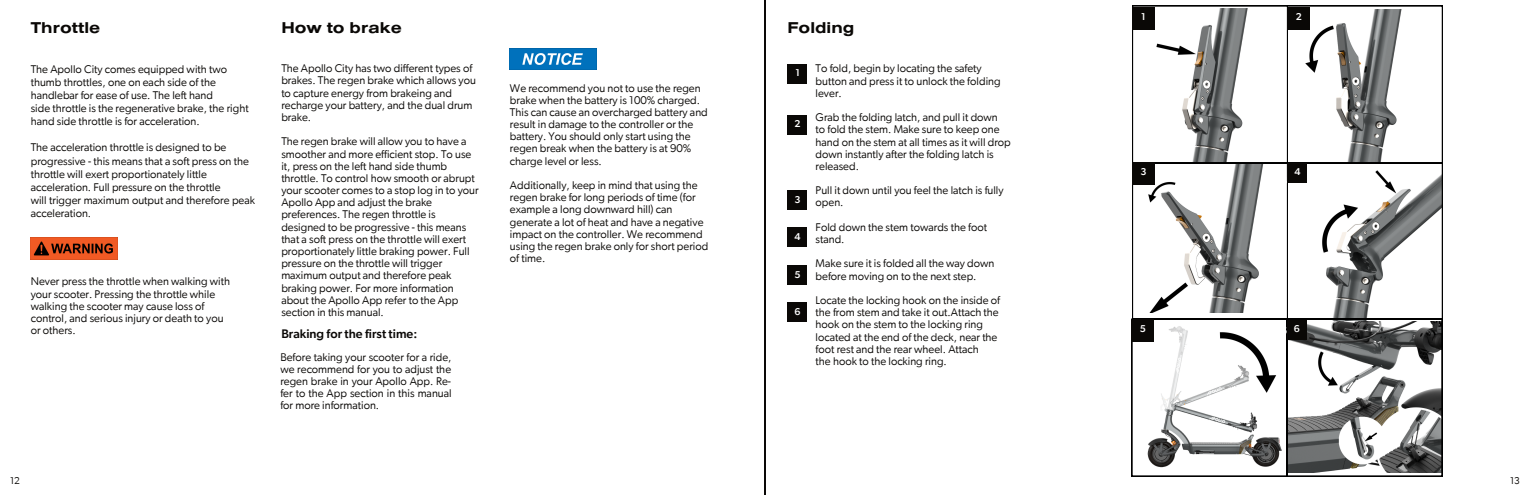
<style>
.page{position:relative;width:1530px;height:495px;background:#fff}
.page>*{position:absolute;margin:0;border:0;box-sizing:border-box;transform-origin:0 0}
.t1{font:700 16.25px "Nimbus San Ext";color:#0a0806}
.t2{font:500 12.5px "Gibson";color:#0a0806}
.t3{font:11.25px/12.2px "Gibson";color:#0a0806}
.t4{font:500 10px "Gibson";color:#fff}
.t5{font:10px "Gibson";color:#0a0806}
</style>
<div class="page">
<hr style="left:765px;top:0;width:1px;height:495px;background:#0a0806">
<svg style="left:1132px;top:6px;width:311px;height:470px"></svg>
<div style="left:1287px;top:163px;width:20px;height:20px;background:#0a0806"></div>
<div style="left:1287px;top:320px;width:20px;height:20px;background:#0a0806"></div>
<div style="left:1132px;top:162px;width:23px;height:22px;background:#0a0806"></div>
<div style="left:1132px;top:319px;width:22px;height:22px;background:#0a0806"></div>
<div style="left:1132px;top:7px;width:23px;height:22px;background:#0a0806"></div>
<div style="left:1288px;top:7px;width:22px;height:22px;background:#0a0806"></div>
<div style="left:788px;top:64px;width:20px;height:20px;background:#0a0806"></div>
<div style="left:788px;top:115px;width:20px;height:20px;background:#0a0806"></div>
<div style="left:788px;top:190px;width:20px;height:20px;background:#0a0806"></div>
<div style="left:788px;top:227px;width:20px;height:20px;background:#0a0806"></div>
<div style="left:788px;top:265px;width:20px;height:20px;background:#0a0806"></div>
<div style="left:788px;top:302px;width:20px;height:20px;background:#0a0806"></div>
<img style="left:510px;top:48px;width:86px;height:22px">
<img style="left:31px;top:238px;width:86px;height:22px">
<h1 class="t1" style="left:31px;top:22px;width:71px">Throttle</h1>
<h1 class="t1" style="left:281px;top:22px;width:122px">How to brake</h1>
<h1 class="t1" style="left:788px;top:22px;width:68px">Folding</h1>
<p class="t3" style="left:31px;top:63px;width:219px;line-height:13.1px">The Apollo City comes equipped with two thumb throttles, one on each side of the handlebar for ease of use. The left hand<br>side throttle is the regenerative brake, the right hand side throttle is for acceleration.</p>
<p class="t3" style="left:31px;top:141px;width:226px;line-height:13.1px">The acceleration throttle is designed to be progressive - this means that a soft press on the throttle will exert proportionately little acceleration. Full pressure on the throttle<br>will trigger maximum output and therefore peak acceleration.</p>
<p class="t3" style="left:281px;top:63px;width:196px">The Apollo City has two different types of brakes. The regen brake which allows you to capture energy from brakeing and recharge your battery, and the dual drum brake.</p>
<p class="t3" style="left:281px;top:136px;width:199px">The regen brake will allow you to have a smoother and more efficient stop. To use it, press on the left hand side thumb throttle. To control how smooth or abrupt your scooter comes to a stop log in to your Apollo App and adjust the brake preferences. The regen throttle is designed to be progressive - this means that a soft press on the throttle will exert proportionately little braking power. Full pressure on the throttle will trigger maximum output and therefore peak braking power. For more information about the Apollo App refer to the App section in this manual.</p>
<p class="t3" style="left:816px;top:63px;width:187px">To fold, begin by locating the safety button and press it to unlock the folding lever.</p>
<p class="t3" style="left:816px;top:112px;width:197px">Grab the folding latch, and pull it down<br>to fold the stem. Make sure to keep one hand on the stem at all times as it will drop down instantly after the folding latch is released.</p>
<p class="t3" style="left:816px;top:185px;width:189px">Pull it down until you feel the latch is fully open.</p>
<p class="t3" style="left:816px;top:221px;width:173px">Fold down the stem towards the foot stand.</p>
<p class="t3" style="left:816px;top:258px;width:180px">Make sure it is folded all the way down before moving on to the next step.</p>
<p class="t3" style="left:816px;top:294px;width:186px">Locate the locking hook on the inside of the from stem and take it out.Attach the hook on the stem to the locking ring located at the end of the deck, near the foot rest and the rear wheel. Attach<br>the hook to the locking ring.</p>
<p class="t4" style="left:795px;top:68px;width:6px">1</p>
<p class="t3" style="left:510px;top:82px;width:199px">We recommend you not to use the regen brake when the battery is 100% charged.<br>This can cause an overcharged battery and result in damage to the controller or the battery. You should only start using the regen break when the battery is at 90% charge level or less.</p>
<p class="t3" style="left:510px;top:180px;width:200px">Additionally, keep in mind that using the regen brake for long periods of time (for example a long downward hill) can generate a lot of heat and have a negative impact on the controller. We recommend using the regen brake only for short period of time.</p>
<p class="t4" style="left:795px;top:119px;width:8px">2</p>
<p class="t4" style="left:795px;top:195px;width:8px">3</p>
<p class="t4" style="left:795px;top:232px;width:8px">4</p>
<p class="t4" style="left:795px;top:270px;width:8px">5</p>
<p class="t4" style="left:795px;top:307px;width:8px">6</p>
<p class="t3" style="left:31px;top:276px;width:201px">Never press the throttle when walking with your scooter. Pressing the throttle while walking the scooter may cause loss of control, and serious injury or death to you or others.</p>
<p class="t2" style="left:281px;top:328px;width:137px">Braking for the first time:</p>
<p class="t3" style="left:280px;top:351px;width:173px;text-align:justify">Before taking your scooter for a ride, we recommend for you to adjust the regen brake in your Apollo App. Re&shy;fer to the App section in this manual for more information.</p>
<p class="t4" style="left:1141px;top:12px;width:6px">1</p>
<p class="t4" style="left:1296px;top:12px;width:8px">2</p>
<p class="t4" style="left:1140px;top:167px;width:8px">3</p>
<p class="t4" style="left:1140px;top:324px;width:8px">5</p>
<p class="t4" style="left:1294px;top:167px;width:8px">4</p>
<p class="t4" style="left:1294px;top:324px;width:8px">6</p>
<p class="t4" style="left:1281px;top:326px;width:8px">6</p>
<p class="t5" style="left:10px;top:476px;width:11px">12</p>
<p class="t5" style="left:1510px;top:476px;width:11px">13</p>
</div>
